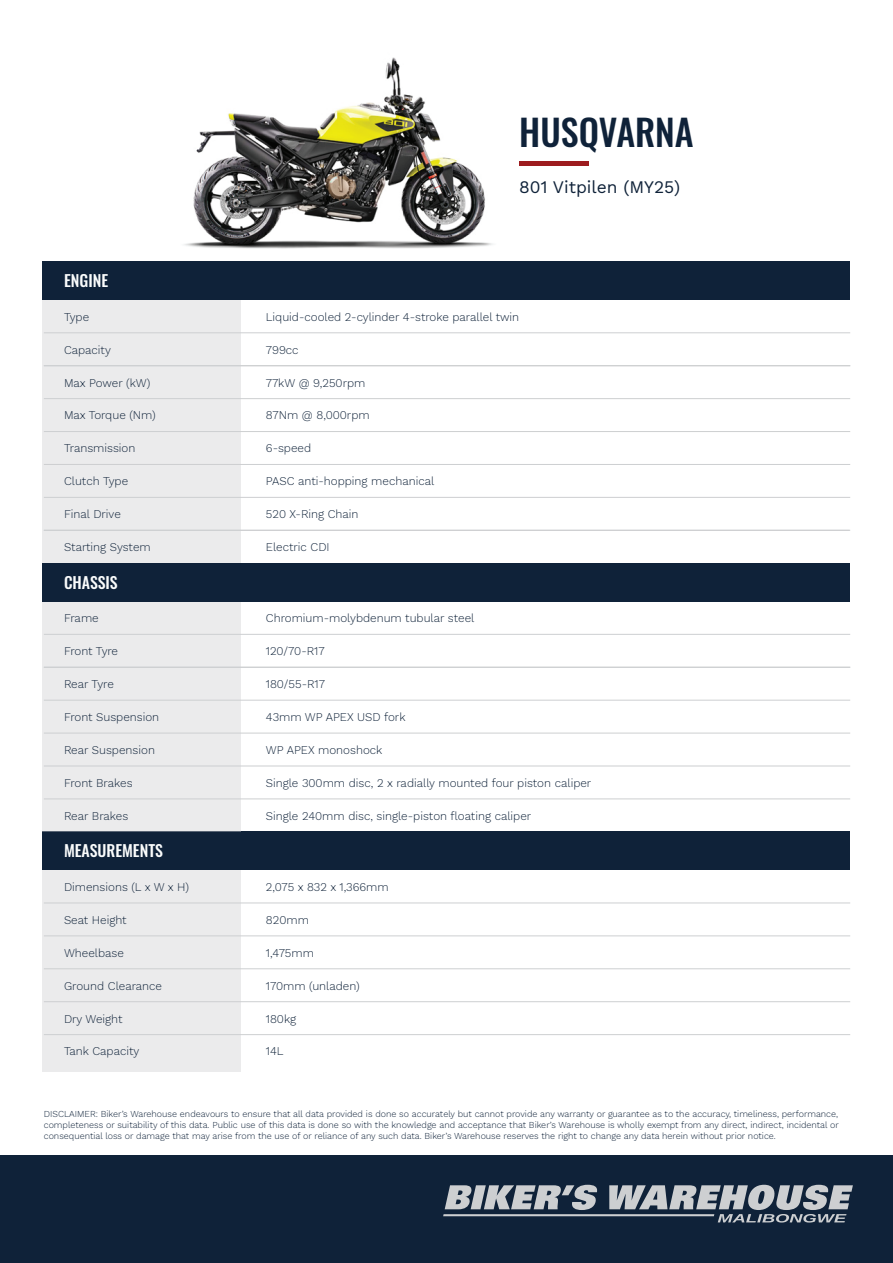
<style>
.page{position:relative;width:893px;height:1263px;background:#fff}
.page>*{position:absolute;margin:0;border:0;box-sizing:border-box;transform-origin:0 0}
.t1{font:500 36.15px "Oswald";color:#0f2239}
.t2{font:17.4px "Work Sans";color:#0f2239}
.t3{font:500 15.9px "Oswald";color:#fafcfc}
.t4{font:300 11.7px "Work Sans";color:#0f2239}
.t5{font:300 11.7px "Work Sans";letter-spacing:-.025em;color:#0f2239}
.t6{font:300 9px/10.8px "Work Sans";color:#0f2239;text-align:justify}
</style>
<div class="page">
<img style="left:127px;top:57px;width:415px;height:205px">
<div style="left:0;top:1155px;width:893px;height:108px;background:#0f2239"></div>
<svg style="left:443px;top:1185px;width:410px;height:37px"></svg>
<hr style="left:519px;top:162px;width:70px;height:4px;background:#9d1c1f">
<div style="left:43px;top:832px;width:807px;height:38px;background:#0f2239"></div>
<div style="left:43px;top:300px;width:198px;height:263px;background:#ebebec"></div>
<div style="left:43px;top:262px;width:807px;height:38px;background:#0f2239"></div>
<hr style="left:44px;top:332px;width:806px;height:1px;background:#cdcfd1">
<hr style="left:44px;top:365px;width:806px;height:1px;background:#cdcfd1">
<hr style="left:44px;top:398px;width:806px;height:1px;background:#cdcfd1">
<hr style="left:44px;top:431px;width:806px;height:1px;background:#cdcfd1">
<hr style="left:44px;top:464px;width:806px;height:1px;background:#cdcfd1">
<hr style="left:44px;top:497px;width:806px;height:1px;background:#cdcfd1">
<div style="left:43px;top:601px;width:198px;height:231px;background:#ebebec"></div>
<hr style="left:44px;top:634px;width:806px;height:1px;background:#cdcfd1">
<hr style="left:44px;top:667px;width:806px;height:1px;background:#cdcfd1">
<hr style="left:44px;top:700px;width:806px;height:1px;background:#cdcfd1">
<hr style="left:44px;top:733px;width:806px;height:1px;background:#cdcfd1">
<hr style="left:44px;top:766px;width:806px;height:1px;background:#cdcfd1">
<hr style="left:44px;top:798px;width:806px;height:1px;background:#cdcfd1">
<hr style="left:44px;top:530px;width:806px;height:1px;background:#cdcfd1">
<div style="left:43px;top:870px;width:198px;height:202px;background:#ebebec"></div>
<div style="left:43px;top:563px;width:807px;height:38px;background:#0f2239"></div>
<hr style="left:44px;top:902px;width:806px;height:1px;background:#cdcfd1">
<hr style="left:44px;top:935px;width:806px;height:1px;background:#cdcfd1">
<hr style="left:44px;top:968px;width:806px;height:1px;background:#cdcfd1">
<hr style="left:44px;top:1001px;width:806px;height:1px;background:#cdcfd1">
<hr style="left:44px;top:1034px;width:806px;height:1px;background:#cdcfd1">
<h1 class="t1" style="left:519px;top:101px;width:176px">HUSQVARNA</h1>
<h2 class="t2" style="left:519px;top:174px;width:163px">801 Vitpilen (MY25)</h2>
<h3 class="t3" style="left:64px;top:266px;width:46px">ENGINE</h3>
<p class="t4" style="left:64px;top:308px;width:27px">Type</p>
<p class="t4" style="left:266px;top:308px;width:255px">Liquid-cooled 2-cylinder 4-stroke parallel twin</p>
<p class="t4" style="left:64px;top:341px;width:48px">Capacity</p>
<p class="t4" style="left:266px;top:341px;width:34px">799cc</p>
<p class="t4" style="left:64px;top:374px;width:88px">Max Power (kW)</p>
<p class="t4" style="left:266px;top:374px;width:101px">77kW @ 9,250rpm</p>
<p class="t4" style="left:64px;top:407px;width:93px">Max Torque (Nm)</p>
<p class="t4" style="left:266px;top:407px;width:105px">87Nm @ 8,000rpm</p>
<p class="t4" style="left:64px;top:439px;width:73px">Transmission</p>
<p class="t4" style="left:266px;top:439px;width:47px">6-speed</p>
<p class="t4" style="left:64px;top:472px;width:66px">Clutch Type</p>
<p class="t4" style="left:266px;top:472px;width:170px">PASC anti-hopping mechanical</p>
<p class="t4" style="left:64px;top:505px;width:58px">Final Drive</p>
<p class="t4" style="left:266px;top:505px;width:94px">520 X-Ring Chain</p>
<p class="t4" style="left:64px;top:538px;width:88px">Starting System</p>
<p class="t4" style="left:266px;top:538px;width:65px">Electric CDI</p>
<h3 class="t3" style="left:64px;top:568px;width:55px">CHASSIS</h3>
<p class="t4" style="left:64px;top:609px;width:36px">Frame</p>
<p class="t4" style="left:266px;top:609px;width:210px">Chromium-molybdenum tubular steel</p>
<p class="t5" style="left:64px;top:642px;width:56px">Front Tyre</p>
<p class="t4" style="left:266px;top:642px;width:60px">120/70-R17</p>
<p class="t4" style="left:64px;top:675px;width:51px">Rear Tyre</p>
<p class="t4" style="left:266px;top:675px;width:61px">180/55-R17</p>
<p class="t4" style="left:64px;top:708px;width:97px">Front Suspension</p>
<p class="t4" style="left:266px;top:708px;width:141px">43mm WP APEX USD fork</p>
<p class="t4" style="left:64px;top:741px;width:92px">Rear Suspension</p>
<p class="t4" style="left:266px;top:741px;width:118px">WP APEX monoshock</p>
<p class="t4" style="left:64px;top:774px;width:70px">Front Brakes</p>
<p class="t4" style="left:266px;top:774px;width:327px">Single 300mm disc, 2 x radially mounted four piston caliper</p>
<p class="t4" style="left:64px;top:807px;width:66px">Rear Brakes</p>
<p class="t4" style="left:266px;top:807px;width:267px">Single 240mm disc, single-piston floating caliper</p>
<h3 class="t3" style="left:64px;top:837px;width:101px">MEASUREMENTS</h3>
<p class="t4" style="left:64px;top:878px;width:126px">Dimensions (L x W x H)</p>
<p class="t4" style="left:266px;top:878px;width:124px">2,075 x 832 x 1,366mm</p>
<p class="t4" style="left:64px;top:911px;width:64px">Seat Height</p>
<p class="t4" style="left:266px;top:911px;width:44px">820mm</p>
<p class="t4" style="left:64px;top:944px;width:62px">Wheelbase</p>
<p class="t4" style="left:266px;top:944px;width:50px">1,475mm</p>
<p class="t4" style="left:64px;top:977px;width:100px">Ground Clearance</p>
<p class="t4" style="left:266px;top:977px;width:95px">170mm (unladen)</p>
<p class="t4" style="left:64px;top:1010px;width:60px">Dry Weight</p>
<p class="t4" style="left:266px;top:1010px;width:32px">180kg</p>
<p class="t4" style="left:64px;top:1042px;width:77px">Tank Capacity</p>
<p class="t4" style="left:266px;top:1042px;width:19px">14L</p>
<p class="t6" style="left:44px;top:1108px;width:796px">DISCLAIMER: Biker’s Warehouse endeavours to ensure that all data provided is done so accurately but cannot provide any warranty or guarantee as to the accuracy, timeliness, performance, completeness or suitability of this data. Public use of this data is done so with the knowledge and acceptance that Biker’s Warehouse is wholly exempt from any direct, indirect, incidental or consequential loss or damage that may arise from the use of or reliance of any such data. Biker’s Warehouse reserves the right to change any data herein without prior notice.</p>
</div>
